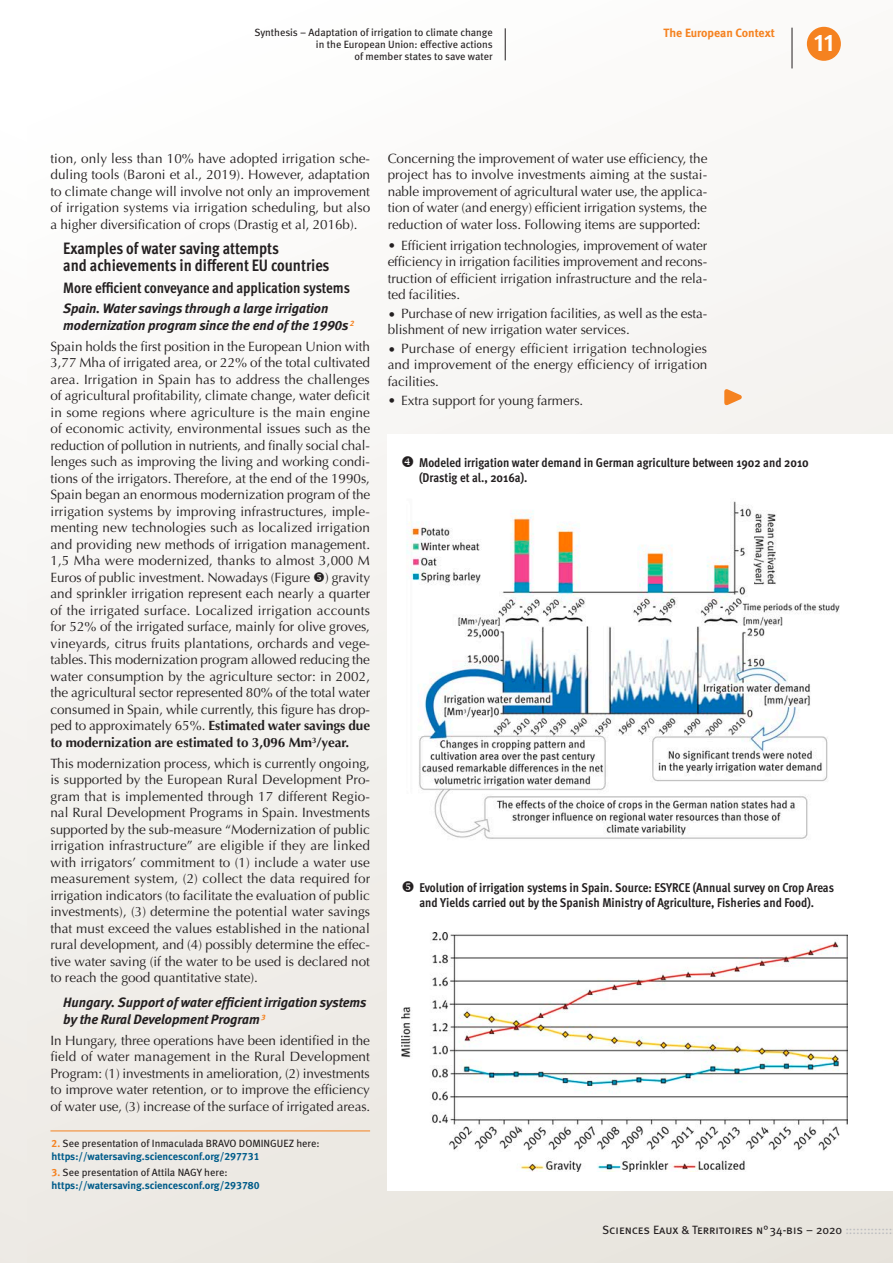
<style>
.page{position:relative;width:893px;height:1263px;background:#fff}
.page>*{position:absolute;margin:0;border:0;box-sizing:border-box;transform-origin:0 0}
.t1{font:24px "Meta Bold Caps Expert";color:#fff}
.t2{font:700 16.5px/17px "Meta Cond OT";color:#231f20}
.t3{font:700 15px "Meta Cond OT";color:#231f20}
.t4{font:13.5px/16.5px "Optima";letter-spacing:-.005em;color:#231f20;text-align:justify}
.t5{font:italic 13.5px/17px "Meta Bold LF";color:#231f20}
.titre_figure{font:700 12.75px/15px "Meta Cond OT";color:#231f20}
.t6{font:12px "Meta Book Caps";color:#231f20}
.roulette_section{font:700 12px "Meta";color:#f58220}
.roulette_article{font:10.5px/12px "Meta Book LF";color:#231f20;text-align:right}
.coordonnées{font:10.5px/13.5px "Meta Book LF";color:#231f20}
.coordonnées-2{font:10.5px/13.5px "Meta Bold LF";color:#005c8a}
.s1{font-weight:700}
.s2{font-family:"Meta Bold LF";color:#f58220}
.s3{font-family:"Meta Bold LF";color:#005c8a}
.s4{color:#f58220}
.s5{font-family:"Meta Book LF";color:#231f20}
.s6{color:#bcbdc0}
</style>
<div class="page">
<div style="left:0;top:0;width:893px;height:1263px;background:linear-gradient(to bottom,#fdfdfd,#ebe8e2)"></div>
<div style="left:0;top:0;width:27px;height:1263px;background:linear-gradient(to bottom,#fff,#edeae4)"></div>
<hr style="left:505px;top:28px;width:1px;height:32px;background:#231f20">
<div style="left:388px;top:434px;width:505px;height:757px;background:#fff"></div>
<hr style="left:50px;top:1131px;width:320px;height:1px;background:#f58220">
<svg style="left:721px;top:384px;width:30px;height:25px"></svg>
<img style="left:406px;top:501px;width:434px;height:338px">
<img style="left:401px;top:932px;width:447px;height:239px">
<div style="left:807px;top:27px;width:34px;height:34px;background:#f58220;border-radius:50%"></div>
<hr style="left:792px;top:28px;width:1px;height:40px;background:#231f20">
<svg style="left:314px;top:572px;width:10px;height:10px"></svg>
<p class="roulette_article" style="left:254px;top:26px;width:240px">Synthesis – Adaptation of irrigation to climate change in the European Union: effective actions<br>of member states to save water</p>
<p class="roulette_section" style="left:663px;top:26px;width:113px">The European Context</p>
<h1 class="t1" style="left:814px;top:28px;width:21px">11</h1>
<p class="t4" style="left:50px;top:150px;width:321px">tion, only less than 10% have adopted irrigation sche&shy;duling tools (Baroni et al., 2019). However, adaptation to climate change will involve not only an improvement of irrigation systems via irrigation scheduling, but also a higher diversification of crops (Drastig et al, 2016b).</p>
<h2 class="t2" style="left:63px;top:241px;width:268px">Examples of water saving attempts<br>and achievements in different EU countries</h2>
<h3 class="t3" style="left:63px;top:278px;width:288px">More efficient conveyance and application systems</h3>
<h3 class="t5" style="left:63px;top:300px;width:292px">Spain. Water savings through a large irrigation modernization program since the end of the 1990s <sup>2</sup></h3>
<p class="t4" style="left:50px;top:338px;width:321px">Spain holds the first position in the European Union with 3,77 Mha of irrigated area, or 22% of the total cultivated area. Irrigation in Spain has to address the challenges of agricultural profitability, climate change, water deficit in some regions where agriculture is the main engine of economic activity, environmental issues such as the reduction of pollution in nutrients, and finally social chal&shy;lenges such as improving the living and working condi&shy;tions of the irrigators. Therefore, at the end of the 1990s, Spain began an enormous modernization program of the irrigation systems by improving infrastructures, imple&shy;menting new technologies such as localized irrigation and providing new methods of irrigation management.<br>1,5 Mha were modernized, thanks to almost 3,000 M Euros of public investment. Nowadays (Figure ) gravity and sprinkler irrigation represent each nearly a quarter of the irrigated surface. Localized irrigation accounts for 52% of the irrigated surface, mainly for olive groves, vineyards, citrus fruits plantations, orchards and vege&shy;tables. This modernization program allowed reducing the water consumption by the agriculture sector: in 2002, the agricultural sector represented 80% of the total water consumed in Spain, while currently, this figure has drop&shy;ped to approximately 65%. <span class="s1">Estimated water savings due to modernization are estimated to 3,096 Mm</span><sup>3</sup><span class="s1">/year.</span></p>
<p class="t4" style="left:50px;top:755px;width:321px">This modernization process, which is currently ongoing, is supported by the European Rural Development Pro&shy;gram that is implemented through 17 different Regio&shy;nal Rural Development Programs in Spain. Investments supported by the sub-measure “Modernization of public irrigation infrastructure” are eligible if they are linked with irrigators’ commitment to (1) include a water use measurement system, (2) collect the data required for irrigation indicators (to facilitate the evaluation of public investments), (3) determine the potential water savings that must exceed the values established in the national rural development, and (4) possibly determine the effec&shy;tive water saving (if the water to be used is declared not to reach the good quantitative state).</p>
<h3 class="t5" style="left:63px;top:993px;width:305px">Hungary. Support of water efficient irrigation systems by the Rural Development Program <sup>3</sup></h3>
<p class="t4" style="left:50px;top:1032px;width:321px">In Hungary, three operations have been identified in the field of water management in the Rural Development Program: (1) investments in amelioration, (2) investments to improve water retention, or to improve the efficiency of water use, (3) increase of the surface of irrigated areas.</p>
<p class="coordonnées" style="left:52px;top:1136px;width:270px"><span class="s2">2.</span> See presentation of Inmaculada BRAVO DOMINGUEZ here: <span class="s3">https://watersaving.sciencesconf.org/297731</span></p>
<p class="coordonnées-2" style="left:52px;top:1165px;width:210px"><span class="s4">3.</span> <span class="s5">See presentation of Attila NAGY here: </span>https://watersaving.sciencesconf.org/293780</p>
<p class="t4" style="left:388px;top:150px;width:321px">Concerning the improvement of water use efficiency, the project has to involve investments aiming at the sustai&shy;nable improvement of agricultural water use, the applica&shy;tion of water (and energy) efficient irrigation systems, the reduction of water loss. Following items are supported:</p>
<p class="t4" style="left:388px;top:237px;width:321px">• Efficient irrigation technologies, improvement of water efficiency in irrigation facilities improvement and recons&shy;truction of efficient irrigation infrastructure and the rela&shy;ted facilities.</p>
<p class="t4" style="left:388px;top:305px;width:321px">• Purchase of new irrigation facilities, as well as the esta&shy;blishment of new irrigation water services.</p>
<p class="t4" style="left:388px;top:340px;width:321px">• Purchase of energy efficient irrigation technologies and improvement of the energy efficiency of irrigation facilities.</p>
<p class="t4" style="left:388px;top:392px;width:197px">• Extra support for young farmers.</p>
<p class="titre_figure" style="left:419px;top:455px;width:391px">Modeled irrigation water demand in German agriculture between 1902 and 2010 (Drastig et al., 2016a).</p>
<p class="titre_figure" style="left:419px;top:880px;width:416px">Evolution of irrigation systems in Spain. Source: ESYRCE (Annual survey on Crop Areas and Yields carried out by the Spanish Ministry of Agriculture, Fisheries and Food).</p>
<p class="t6" style="left:602px;top:1223px;width:292px">Sciences Eaux &amp; Territoires n°34-bis – 2020 <span class="s6">:::::::::::::</span></p>
</div>
